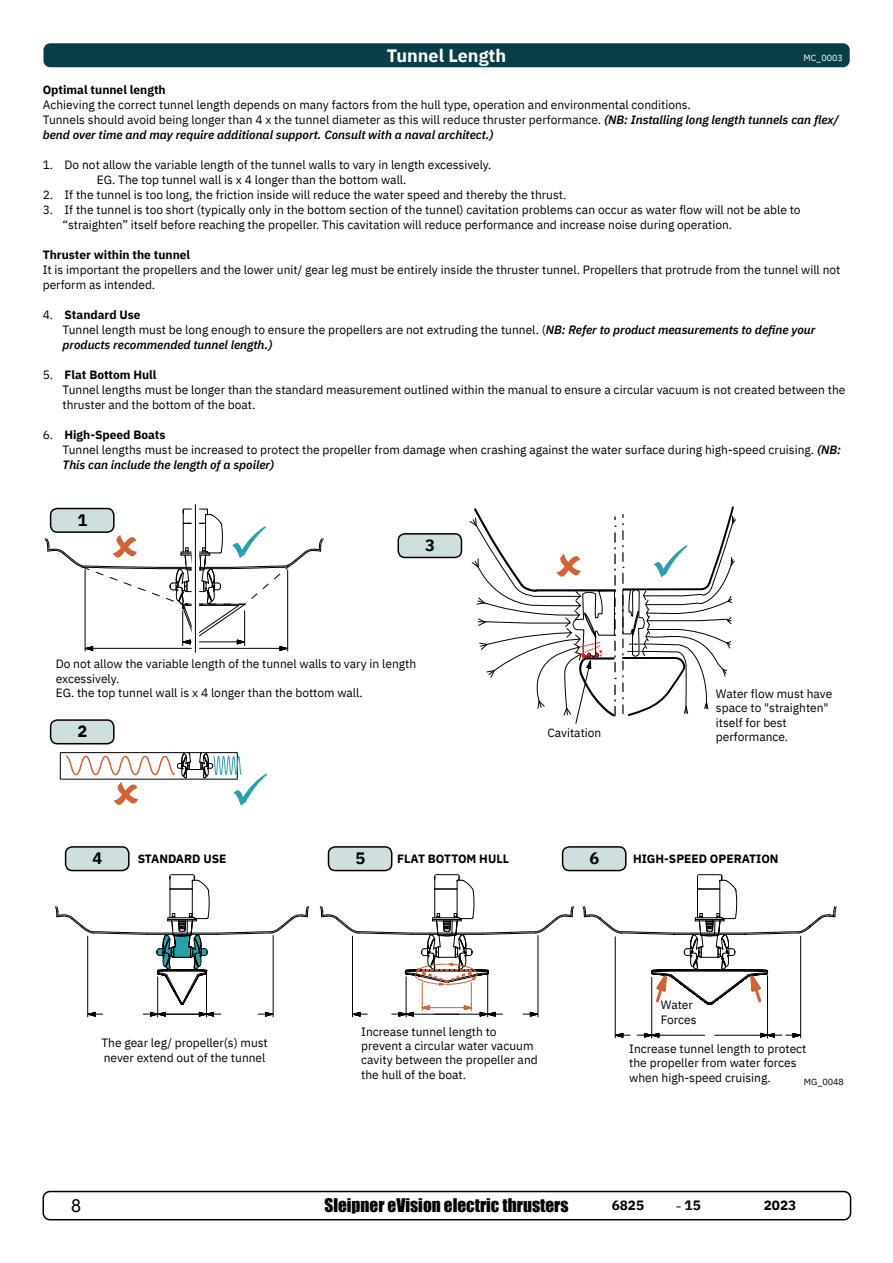
<style>
.page{position:relative;width:893px;height:1263px;background:#fff}
.page>*{position:absolute;margin:0;border:0;box-sizing:border-box;transform-origin:0 0}
.t1{font:700 18px "IBM Plex Sans";color:#fff}
.t2{font:18px "Arial";color:#000}
.t3{font:17.25px "Impact";color:#000}
.t4{font:700 16.5px "IBM Plex Sans";color:#000}
.t5{font:700 13.5px "IBM Plex Sans";color:#000}
.t6{font:12px/15px "IBM Plex Sans";color:#000}
.t7{font:700 12px "IBM Plex Sans";color:#000}
.t8{font:9px "IBM Plex Sans";color:#000}
.t9{font:9px "IBM Plex Sans";color:#fff}
.s1{font-weight:700}
.s2{font-weight:600;font-style:italic}
.s3{font-family:"Minion Pro";font-weight:400;font-size:18px}
</style>
<div class="page">
<div style="left:43px;top:1191px;width:808px;height:29px;border:2px solid #000;border-radius:7px"></div>
<div style="left:51px;top:720px;width:63px;height:24px;background:#cfdfdf;border-radius:7px"></div>
<div style="left:50px;top:719px;width:65px;height:25px;border:2px solid #000;border-radius:7px"></div>
<div style="left:398px;top:534px;width:63px;height:23px;background:#cfdfdf;border-radius:7px"></div>
<div style="left:397px;top:533px;width:65px;height:25px;border:2px solid #000;border-radius:7px"></div>
<div style="left:66px;top:847px;width:63px;height:23px;background:#cfdfdf;border-radius:7px"></div>
<div style="left:65px;top:846px;width:65px;height:25px;border:2px solid #000;border-radius:7px"></div>
<div style="left:563px;top:847px;width:63px;height:23px;background:#cfdfdf;border-radius:7px"></div>
<div style="left:562px;top:846px;width:64px;height:25px;border:2px solid #000;border-radius:7px"></div>
<div style="left:328px;top:847px;width:64px;height:23px;background:#cfdfdf;border-radius:7px"></div>
<div style="left:328px;top:846px;width:64px;height:25px;border:2px solid #000;border-radius:7px"></div>
<hr style="left:715px;top:1035px;width:52px;height:1px;background:#000">
<hr style="left:652px;top:1035px;width:53px;height:1px;background:#000">
<hr style="left:767px;top:975px;width:1px;height:63px;background:#000">
<hr style="left:651px;top:977px;width:1px;height:61px;background:#000">
<svg style="left:616px;top:1032px;width:14px;height:6px"></svg>
<svg style="left:637px;top:1032px;width:23px;height:6px"></svg>
<svg style="left:759px;top:1032px;width:41px;height:6px"></svg>
<hr style="left:800px;top:936px;width:1px;height:102px;background:#000">
<hr style="left:615px;top:937px;width:1px;height:101px;background:#000">
<svg style="left:582px;top:874px;width:255px;height:131px"></svg>
<svg style="left:54px;top:874px;width:256px;height:347px"></svg>
<hr style="left:273px;top:935px;width:1px;height:82px;background:#000">
<hr style="left:87px;top:936px;width:1px;height:81px;background:#000">
<svg style="left:319px;top:874px;width:255px;height:143px"></svg>
<hr style="left:195px;top:504px;width:1px;height:149px;background:#000">
<div style="left:43px;top:43px;width:807px;height:24px;background:#083e48;border-radius:7px"></div>
<svg style="left:44px;top:508px;width:280px;height:143px"></svg>
<svg style="left:470px;top:506px;width:266px;height:218px"></svg>
<svg style="left:65px;top:752px;width:177px;height:28px"></svg>
<p class="t1" style="left:387px;top:41px;width:121px">Tunnel Length</p>
<p class="t9" style="left:803px;top:50px;width:41px">MC_0003</p>
<p class="t6" style="left:43px;top:82px;width:798px"><span class="s1">Optimal tunnel length<br></span>Achieving the correct tunnel length depends on many factors from the hull type, operation and environmental conditions.<br>Tunnels should avoid being longer than 4 x the tunnel diameter as this will reduce thruster performance. <span class="s2">(NB: Installing long length tunnels can flex/ bend over time and may require additional support. Consult with a naval architect.)</span></p>
<p class="t6" style="left:97px;top:157px;width:396px;text-indent:-54px">1. Do not allow the variable length of the tunnel walls to vary in length excessively.<br>EG. The top tunnel wall is x 4 longer than the bottom wall.</p>
<p class="t6" style="left:43px;top:187px;width:525px">2. If the tunnel is too long, the friction inside will reduce the water speed and thereby the thrust.</p>
<p class="t6" style="left:63px;top:202px;width:740px;text-indent:-20px">3. If the tunnel is too short (typically only in the bottom section of the tunnel) cavitation problems can occur as water flow will not be able to “straighten” itself before reaching the propeller. This cavitation will reduce performance and increase noise during operation.</p>
<p class="t6" style="left:43px;top:247px;width:799px"><span class="s1">Thruster within the tunnel<br></span>It is important the propellers and the lower unit/ gear leg must be entirely inside the thruster tunnel. Propellers that protrude from the tunnel will not perform as intended.</p>
<p class="t6" style="left:63px;top:307px;width:754px;text-indent:-20px">4. <span class="s1">Standard Use<br></span>Tunnel length must be long enough to ensure the propellers are not extruding the tunnel. (<span class="s2">NB: Refer to product measurements to define your products recommended tunnel length.)</span></p>
<p class="t6" style="left:63px;top:367px;width:784px;text-indent:-20px">5. <span class="s1">Flat Bottom Hull<br></span>Tunnel lengths must be longer than the standard measurement outlined within the manual to ensure a circular vacuum is not created between the thruster and the bottom of the boat.</p>
<p class="t6" style="left:63px;top:427px;width:780px;text-indent:-20px">6. <span class="s1">High-Speed Boats<br></span>Tunnel lengths must be increased to protect the propeller from damage when crashing against the water surface during high-speed cruising. <span class="s2">(NB:<br>This can include the length of a spoiler)</span></p>
<p class="t4" style="left:78px;top:507px;width:11px">1</p>
<p class="t4" style="left:425px;top:532px;width:11px">3</p>
<p class="t6" style="left:56px;top:656px;width:362px;line-height:14.4px">Do not allow the variable length of the tunnel walls to vary in length excessively.<br>EG. the top tunnel wall is x 4 longer than the bottom wall.</p>
<p class="t4" style="left:78px;top:718px;width:11px">2</p>
<p class="t6" style="left:547px;top:724px;width:56px">Cavitation</p>
<p class="t6" style="left:716px;top:685px;width:118px;line-height:14.4px">Water flow must have space to "straighten" itself for best performance.</p>
<p class="t4" style="left:93px;top:845px;width:11px">4</p>
<p class="t4" style="left:355px;top:845px;width:11px">5</p>
<p class="t4" style="left:590px;top:845px;width:11px">6</p>
<p class="t7" style="left:138px;top:849px;width:90px">STANDARD USE</p>
<p class="t7" style="left:397px;top:849px;width:113px">FLAT BOTTOM HULL</p>
<p class="t7" style="left:633px;top:849px;width:147px">HIGH-SPEED OPERATION</p>
<p class="t6" style="left:101px;top:1035px;width:168px;line-height:14.4px">The gear leg/ propeller(s) must never extend out of the tunnel</p>
<p class="t6" style="left:361px;top:1023px;width:178px;line-height:14.4px">Increase tunnel length to prevent a circular water vacuum cavity between the propeller and the hull of the boat.</p>
<p class="t6" style="left:661px;top:997px;width:37px;line-height:14.4px">Water<br>Forces</p>
<p class="t6" style="left:629px;top:1040px;width:179px;line-height:14.4px">Increase tunnel length to protect the propeller from water forces when high-speed cruising.</p>
<p class="t8" style="left:804px;top:1075px;width:42px">MG_0048</p>
<h1 class="t2" style="left:71px;top:1193px;width:12px">8</h1>
<h2 class="t3" style="left:324px;top:1192px;width:246px">Sleipner eVision electric thrusters</h2>
<p class="t5" style="left:612px;top:1195px;width:34px">6825</p>
<p class="t5" style="left:675px;top:1195px;width:27px"><span class="s3">-</span>15</p>
<p class="t5" style="left:764px;top:1195px;width:34px">2023</p>
</div>
